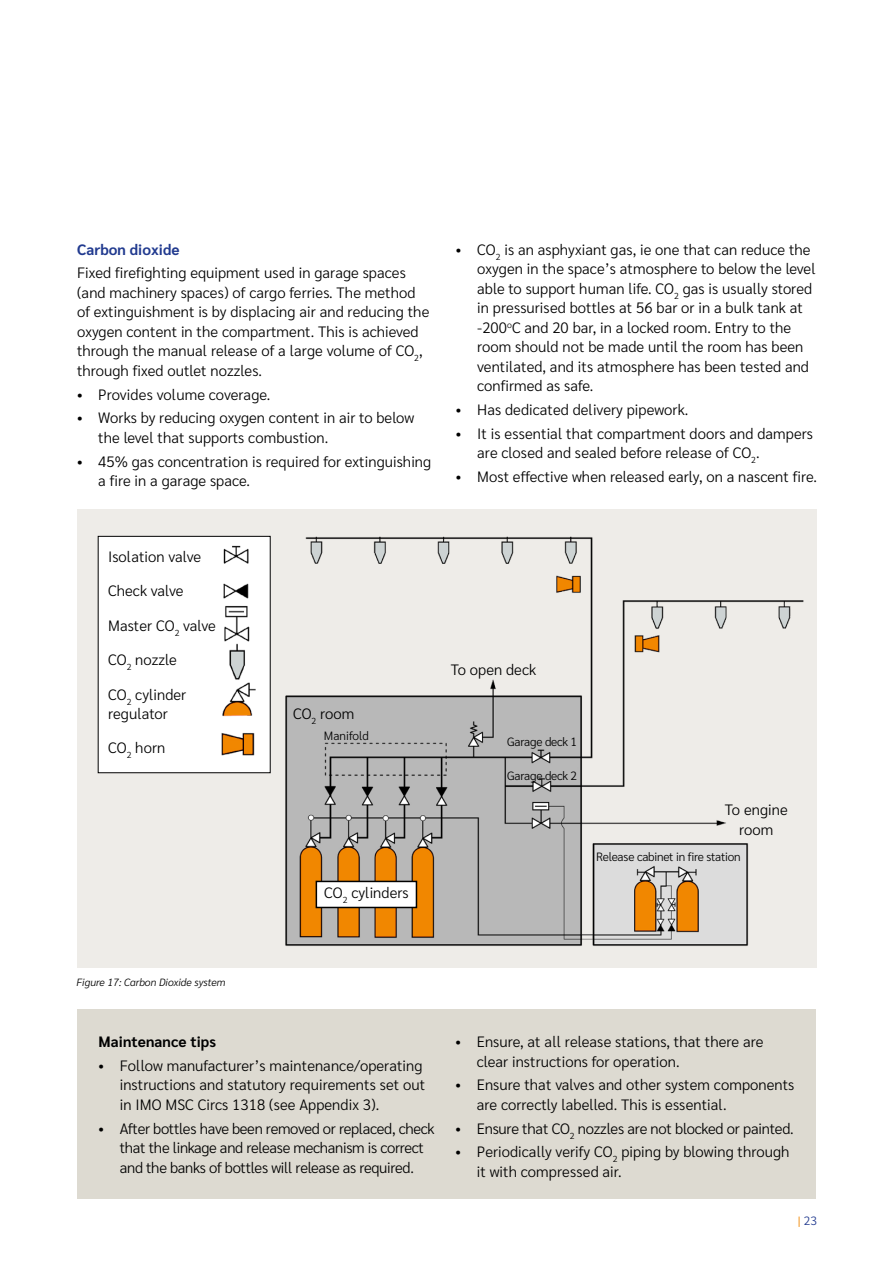
<style>
.page{position:relative;width:893px;height:1263px;background:#fff}
.page>*{position:absolute;margin:0;border:0;box-sizing:border-box;transform-origin:0 0}
.Body_copy{font:300 15px/19.5px "Sarabun";letter-spacing:.005em;color:#000}
.Body_copy-2{font:300 15px/19.5px "Sarabun";letter-spacing:-.02em;color:#000}
.Body_copy-3{font:300 15px "Sarabun";letter-spacing:-.015em;color:#000}
.Body_copy-4{font:700 15px "Sarabun";letter-spacing:.005em;color:#000}
.Small_Headline{font:700 15px "Sarabun";letter-spacing:.005em;color:#213a8f}
.Body_copy-5{font:300 12px "Sarabun";letter-spacing:-.02em;color:#000}
.Body_copy-6{font:300 12px "Sarabun";letter-spacing:.005em;color:#000}
.t1{font:300 12px "Sarabun";color:#213a8f}
.t2{font:italic 300 10.5px "Sarabun";color:#000}
.s1{color:#f18700}
</style>
<div class="page">
<div style="left:77px;top:509px;width:739px;height:459px;background:#eeece8"></div>
<img style="left:153px;top:535px;width:651px;height:411px">
<div style="left:98px;top:536px;width:172px;height:237px;background:#fff"></div>
<img style="left:221px;top:545px;width:35px;height:211px">
<div style="left:316px;top:881px;width:100px;height:26px;background:#fff"></div>
<div style="left:316px;top:881px;width:101px;height:27px;border:2px solid #000"></div>
<div style="left:77px;top:1010px;width:739px;height:189px;background:#dddad1"></div>
<p class="Small_Headline" style="left:77px;top:241px;width:104px">Carbon dioxide</p>
<p class="Body_copy" style="left:77px;top:263px;width:354px">Fixed firefighting equipment used in garage spaces (and machinery spaces) of cargo ferries. The method of extinguishment is by displacing air and reducing the oxygen content in the compartment. This is achieved through the manual release of a large volume of CO<sub>2</sub>, through fixed outlet nozzles.</p>
<p class="Body_copy" style="left:77px;top:385px;width:195px">• Provides volume coverage.</p>
<p class="Body_copy" style="left:98px;top:408px;width:318px;text-indent:-21px">• Works by reducing oxygen content in air to below the level that supports combustion.</p>
<p class="Body_copy" style="left:98px;top:452px;width:335px;text-indent:-21px">• 45% gas concentration is required for extinguishing a fire in a garage space.</p>
<p class="Body_copy" style="left:477px;top:240px;width:340px;text-indent:-21px">• CO<sub>2</sub> is an asphyxiant gas, ie one that can reduce the oxygen in the space’s atmosphere to below the level able to support human life. CO<sub>2</sub> gas is usually stored in pressurised bottles at 56 bar or in a bulk tank at -200<sup>o</sup>C and 20 bar, in a locked room. Entry to the room should not be made until the room has been ventilated, and its atmosphere has been tested and confirmed as safe.</p>
<p class="Body_copy" style="left:456px;top:400px;width:234px">• Has dedicated delivery pipework.</p>
<p class="Body_copy" style="left:477px;top:424px;width:337px;text-indent:-21px">• It is essential that compartment doors and dampers are closed and sealed before release of CO<sub>2</sub>.</p>
<p class="Body_copy" style="left:456px;top:467px;width:362px">• Most effective when released early, on a nascent fire.</p>
<p class="Body_copy" style="left:108px;top:547px;width:95px">Isolation valve</p>
<p class="Body_copy" style="left:108px;top:581px;width:77px">Check valve</p>
<p class="Body_copy" style="left:108px;top:616px;width:109px">Master CO<sub>2</sub> valve</p>
<p class="Body_copy" style="left:108px;top:650px;width:70px">CO<sub>2</sub> nozzle</p>
<p class="Body_copy" style="left:108px;top:685px;width:80px">CO<sub>2</sub> cylinder regulator</p>
<p class="Body_copy" style="left:108px;top:738px;width:59px">CO<sub>2</sub> horn</p>
<p class="Body_copy" style="left:293px;top:704px;width:63px">CO<sub>2</sub> room</p>
<p class="Body_copy-6" style="left:324px;top:728px;width:47px">Manifold</p>
<p class="Body_copy" style="left:324px;top:883px;width:86px">CO<sub>2</sub> cylinders</p>
<p class="Body_copy" style="left:451px;top:660px;width:87px">To open deck</p>
<p class="Body_copy-5" style="left:507px;top:735px;width:71px">Garage deck 1</p>
<p class="Body_copy-5" style="left:507px;top:769px;width:71px">Garage deck 2</p>
<p class="Body_copy" style="left:725px;top:800px;width:64px;text-align:center">To engine room</p>
<p class="Body_copy-5" style="left:596px;top:850px;width:146px">Release cabinet in fire station</p>
<p class="t2" style="left:77px;top:976px;width:151px">Figure 17: Carbon Dioxide system</p>
<p class="Body_copy-4" style="left:99px;top:1033px;width:119px">Maintenance tips</p>
<p class="Body_copy" style="left:120px;top:1056px;width:307px;text-indent:-21px">• Follow manufacturer’s maintenance/operating instructions and statutory requirements set out in IMO MSC Circs 1318 (see Appendix 3).</p>
<p class="Body_copy-2" style="left:120px;top:1118px;width:316px;text-indent:-21px">• After bottles have been removed or replaced, check that the linkage and release mechanism is correct and the banks of bottles will release as required.</p>
<p class="Body_copy" style="left:477px;top:1032px;width:288px;text-indent:-21px">• Ensure, at all release stations, that there are clear instructions for operation.</p>
<p class="Body_copy" style="left:477px;top:1075px;width:319px;text-indent:-21px">• Ensure that valves and other system components are correctly labelled. This is essential.</p>
<p class="Body_copy-3" style="left:455px;top:1119px;width:340px">• Ensure that CO<sub>2</sub> nozzles are not blocked or painted.</p>
<p class="Body_copy" style="left:477px;top:1142px;width:314px;text-indent:-21px">• Periodically verify CO<sub>2</sub> piping by blowing through it with compressed air.</p>
<p class="t1" style="left:798px;top:1213px;width:21px"><span class="s1">|</span> 23</p>
</div>
